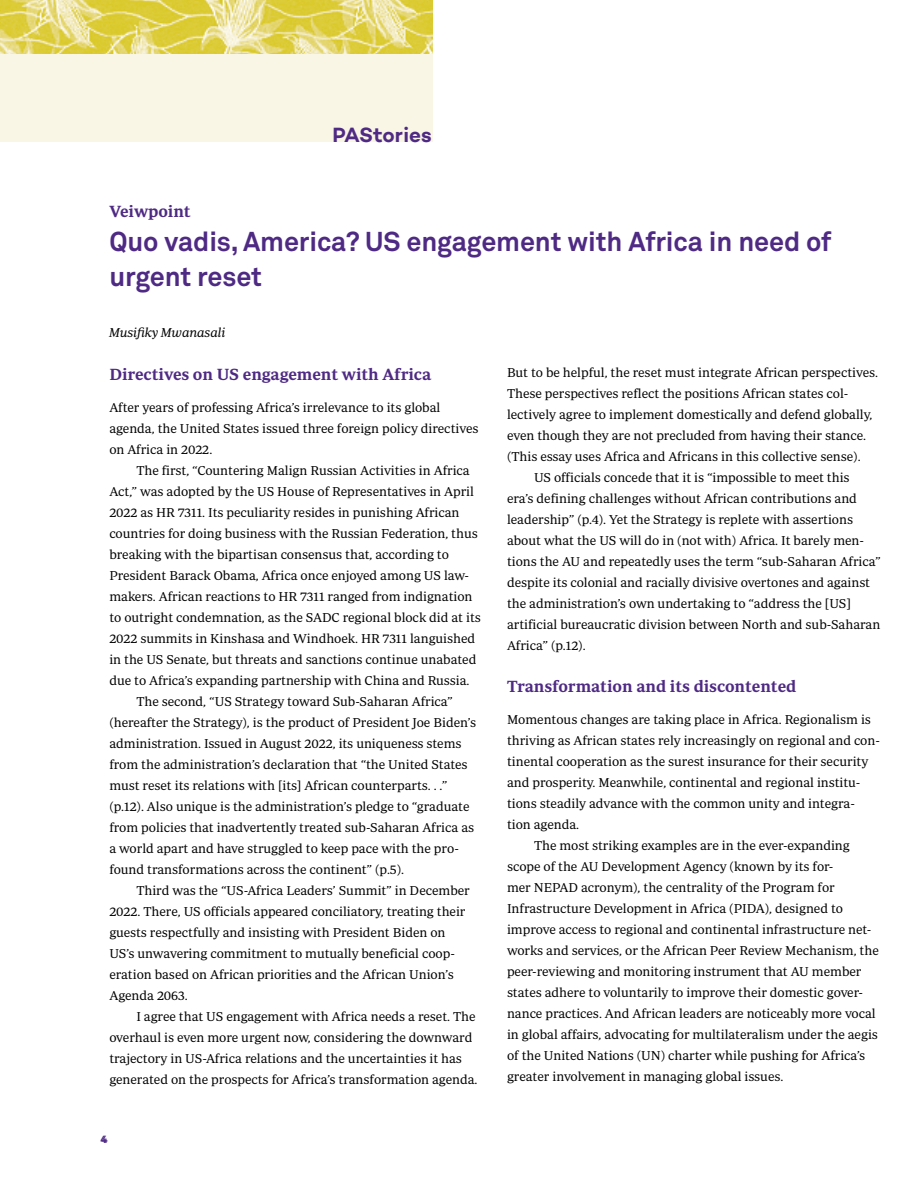
<style>
.page{position:relative;width:918px;height:1188px;background:#fff}
.page>*{position:absolute;margin:0;border:0;box-sizing:border-box;transform-origin:0 0}
.t1{font:700 27px/34.5px "Akkurat Pro";letter-spacing:-.005em;color:#4f2a84}
.t2{font:600 21px "Campton";letter-spacing:-.005em;color:#4f2a84}
.t3{font:600 16.5px "Periodico Text";letter-spacing:-.005em;color:#4f2a84}
.t4{font:13.2px/21px "Periodico Text Lg";letter-spacing:-.005em;color:#000}
.t5{font:13.2px "Periodico Text Lg It";color:#000}
.t6{font:700 10.5px "Akkurat Pro";color:#4f2a84}
</style>
<div class="page">
<div style="left:0;top:0;width:432px;height:142px;background:#f9f6e6"></div>
<img style="left:0;top:0;width:432px;height:54px">
<h2 class="t2" style="left:333px;top:121px;width:101px">PAStories</h2>
<p class="t3" style="left:109px;top:202px;width:83px">Veiwpoint</p>
<h1 class="t1" style="left:109px;top:224px;width:724px">Quo vadis, America? US engagement with Africa in need of urgent reset</h1>
<p class="t5" style="left:109px;top:325px;width:117px">Musifiky Mwanasali</p>
<p class="t3" style="left:109px;top:365px;width:323px">Directives on US engagement with Africa</p>
<p class="t4" style="left:109px;top:396px;width:371px">After years of professing Africa’s irrelevance to its global agenda, the United States issued three foreign policy directives on Africa in 2022.</p>
<p class="t4" style="left:136px;top:459px;width:335px">The first, “Countering Malign Russian Activities in Africa</p>
<p class="t4" style="left:109px;top:480px;width:366px">Act,” was adopted by the US House of Representatives in April</p>
<p class="t4" style="left:109px;top:501px;width:352px">2022 as HR 7311. Its peculiarity resides in punishing African</p>
<p class="t4" style="left:109px;top:522px;width:370px">countries for doing business with the Russian Federation, thus</p>
<p class="t4" style="left:109px;top:543px;width:341px">breaking with the bipartisan consensus that, according to</p>
<p class="t4" style="left:109px;top:564px;width:361px">President Barack Obama, Africa once enjoyed among US law-</p>
<p class="t4" style="left:109px;top:585px;width:365px">makers. African reactions to HR 7311 ranged from indignation</p>
<p class="t4" style="left:109px;top:606px;width:373px">to outright condemnation, as the SADC regional block did at its</p>
<p class="t4" style="left:109px;top:627px;width:367px">2022 summits in Kinshasa and Windhoek. HR 7311 languished</p>
<p class="t4" style="left:109px;top:648px;width:369px">in the US Senate, but threats and sanctions continue unabated</p>
<p class="t4" style="left:109px;top:669px;width:362px">due to Africa’s expanding partnership with China and Russia.</p>
<p class="t4" style="left:136px;top:690px;width:318px">The second, “US Strategy toward Sub-Saharan Africa”</p>
<p class="t4" style="left:109px;top:711px;width:368px">(hereafter the Strategy), is the product of President Joe Biden’s</p>
<p class="t4" style="left:109px;top:732px;width:354px">administration. Issued in August 2022, its uniqueness stems</p>
<p class="t4" style="left:109px;top:753px;width:360px">from the administration’s declaration that “the United States</p>
<p class="t4" style="left:109px;top:774px;width:340px">must reset its relations with [its] African counterparts. . .”</p>
<p class="t4" style="left:109px;top:795px;width:362px">(p.12). Also unique is the administration’s pledge to “graduate</p>
<p class="t4" style="left:109px;top:816px;width:366px">from policies that inadvertently treated sub-Saharan Africa as</p>
<p class="t4" style="left:109px;top:837px;width:351px">a world apart and have struggled to keep pace with the pro-</p>
<p class="t4" style="left:109px;top:858px;width:296px">found transformations across the continent” (p.5).</p>
<p class="t4" style="left:136px;top:879px;width:335px">Third was the “US-Africa Leaders’ Summit” in December</p>
<p class="t4" style="left:109px;top:900px;width:358px">2022. There, US officials appeared conciliatory, treating their</p>
<p class="t4" style="left:109px;top:921px;width:338px">guests respectfully and insisting with President Biden on</p>
<p class="t4" style="left:109px;top:942px;width:347px">US’s unwavering commitment to mutually beneficial coop-</p>
<p class="t4" style="left:109px;top:963px;width:346px">eration based on African priorities and the African Union’s</p>
<p class="t4" style="left:109px;top:984px;width:80px">Agenda 2063.</p>
<p class="t4" style="left:136px;top:1005px;width:341px">I agree that US engagement with Africa needs a reset. The</p>
<p class="t4" style="left:109px;top:1026px;width:365px">overhaul is even more urgent now, considering the downward</p>
<p class="t4" style="left:109px;top:1047px;width:354px">trajectory in US-Africa relations and the uncertainties it has</p>
<p class="t4" style="left:109px;top:1068px;width:370px">generated on the prospects for Africa’s transformation agenda.</p>
<p class="t6" style="left:101px;top:1133px;width:7px">4</p>
<p class="t6" style="left:102px;top:1133px;width:7px">4</p>
<p class="t4" style="left:507px;top:362px;width:373px">But to be helpful, the reset must integrate African perspectives.</p>
<p class="t4" style="left:507px;top:383px;width:343px">These perspectives reflect the positions African states col-</p>
<p class="t4" style="left:507px;top:404px;width:367px">lectively agree to implement domestically and defend globally,</p>
<p class="t4" style="left:507px;top:425px;width:361px">even though they are not precluded from having their stance.</p>
<p class="t4" style="left:507px;top:446px;width:355px">(This essay uses Africa and Africans in this collective sense).</p>
<p class="t4" style="left:534px;top:467px;width:317px">US officials concede that it is “impossible to meet this</p>
<p class="t4" style="left:507px;top:488px;width:352px">era’s defining challenges without African contributions and</p>
<p class="t4" style="left:507px;top:509px;width:348px">leadership” (p.4). Yet the Strategy is replete with assertions</p>
<p class="t4" style="left:507px;top:530px;width:359px">about what the US will do in (not with) Africa. It barely men-</p>
<p class="t4" style="left:507px;top:551px;width:375px">tions the AU and repeatedly uses the term “sub-Saharan Africa”</p>
<p class="t4" style="left:507px;top:572px;width:365px">despite its colonial and racially divisive overtones and against</p>
<p class="t4" style="left:507px;top:593px;width:345px">the administration’s own undertaking to “address the [US]</p>
<p class="t4" style="left:507px;top:614px;width:375px">artificial bureaucratic division between North and sub-Saharan</p>
<p class="t4" style="left:507px;top:635px;width:80px">Africa” (p.12).</p>
<p class="t3" style="left:507px;top:677px;width:291px">Transformation and its discontented</p>
<p class="t4" style="left:507px;top:709px;width:366px">Momentous changes are taking place in Africa. Regionalism is</p>
<p class="t4" style="left:507px;top:730px;width:374px">thriving as African states rely increasingly on regional and con-</p>
<p class="t4" style="left:507px;top:751px;width:363px">tinental cooperation as the surest insurance for their security</p>
<p class="t4" style="left:507px;top:772px;width:355px">and prosperity. Meanwhile, continental and regional institu-</p>
<p class="t4" style="left:507px;top:793px;width:349px">tions steadily advance with the common unity and integra-</p>
<p class="t4" style="left:507px;top:814px;width:74px">tion agenda.</p>
<p class="t4" style="left:534px;top:835px;width:317px">The most striking examples are in the ever-expanding</p>
<p class="t4" style="left:507px;top:856px;width:328px">scope of the AU Development Agency (known by its for-</p>
<p class="t4" style="left:507px;top:877px;width:329px">mer NEPAD acronym), the centrality of the Program for</p>
<p class="t4" style="left:507px;top:898px;width:338px">Infrastructure Development in Africa (PIDA), designed to</p>
<p class="t4" style="left:507px;top:919px;width:366px">improve access to regional and continental infrastructure net-</p>
<p class="t4" style="left:507px;top:940px;width:373px">works and services, or the African Peer Review Mechanism, the</p>
<p class="t4" style="left:507px;top:961px;width:356px">peer-reviewing and monitoring instrument that AU member</p>
<p class="t4" style="left:507px;top:982px;width:358px">states adhere to voluntarily to improve their domestic gover-</p>
<p class="t4" style="left:507px;top:1003px;width:370px">nance practices. And African leaders are noticeably more vocal</p>
<p class="t4" style="left:507px;top:1024px;width:372px">in global affairs, advocating for multilateralism under the aegis</p>
<p class="t4" style="left:507px;top:1045px;width:360px">of the United Nations (UN) charter while pushing for Africa’s</p>
<p class="t4" style="left:507px;top:1066px;width:278px">greater involvement in managing global issues.</p>
</div>
